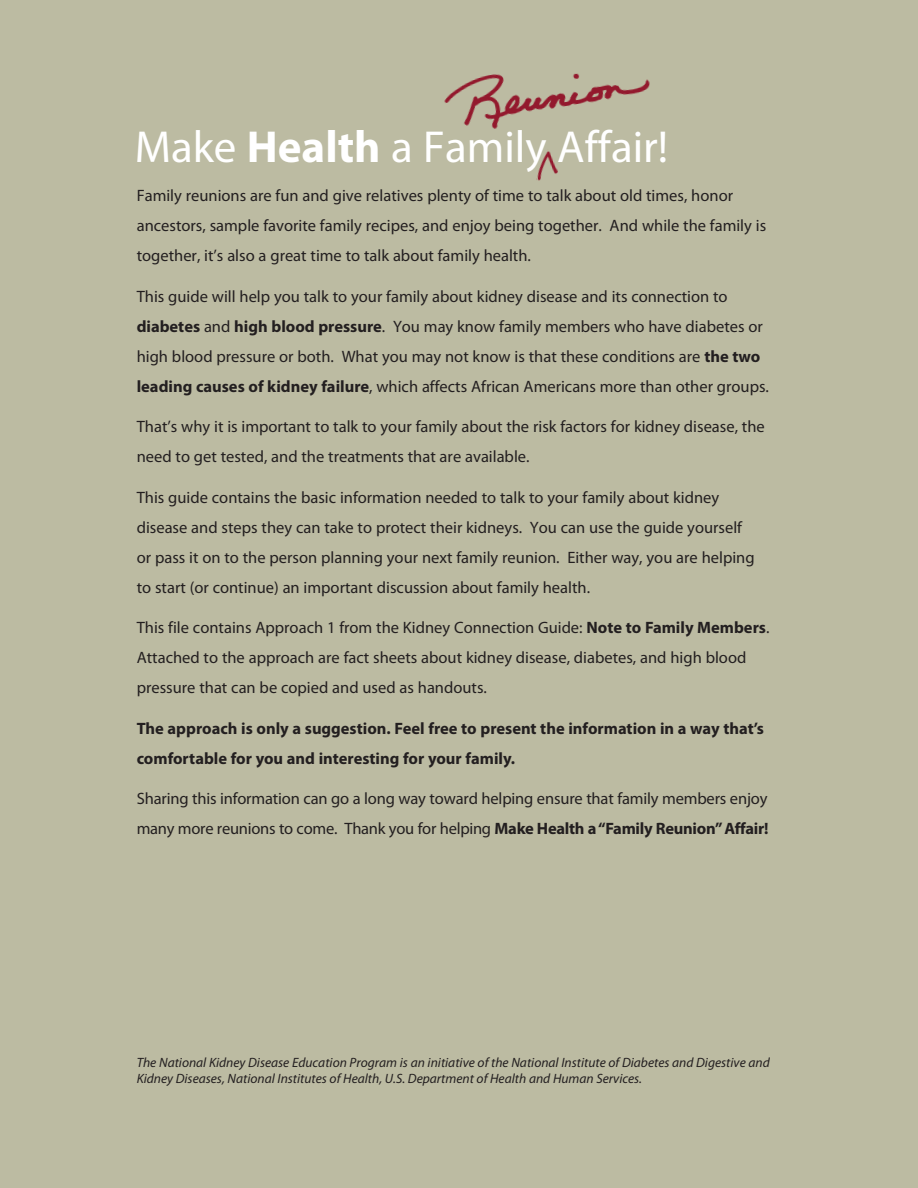
<style>
.page{position:relative;width:918px;height:1188px;background:#bcbba2}
.page>*{position:absolute;margin:0;border:0;box-sizing:border-box;transform-origin:0 0}
.t1{font:45px "Myriad Pro";color:#fff}
.t2{font:16.5px/30px "Myriad Pro";color:#231f20}
.t3{font:700 16.5px/30px "Myriad Pro";color:#231f20}
.t4{font:italic 13.5px/16.5px "Myriad Pro";color:#231f20}
.s1{font-weight:700}
</style>
<div class="page">
<img style="left:444px;top:73px;width:206px;height:56px">
<img style="left:536px;top:151px;width:22px;height:30px">
<h1 class="t1" style="left:135px;top:130px;width:535px">Make <span class="s1">Health</span> a Family Affair!</h1>
<p class="t2" style="left:137px;top:182px;width:631px">Family reunions are fun and give relatives plenty of time to talk about old times, honor ancestors, sample favorite family recipes, and enjoy being together. And while the family is together, it’s also a great time to talk about family health.</p>
<p class="t2" style="left:137px;top:282px;width:634px">This guide will help you talk to your family about kidney disease and its connection to <span class="s1">diabetes</span> and <span class="s1">high blood pressure</span>. You may know family members who have diabetes or high blood pressure or both. What you may not know is that these conditions are <span class="s1">the two leading causes of kidney failure</span>, which affects African Americans more than other groups.</p>
<p class="t2" style="left:137px;top:413px;width:630px">That’s why it is important to talk to your family about the risk factors for kidney disease, the need to get tested, and the treatments that are available.</p>
<p class="t2" style="left:137px;top:483px;width:619px">This guide contains the basic information needed to talk to your family about kidney disease and steps they can take to protect their kidneys. You can use the guide yourself or pass it on to the person planning your next family reunion. Either way, you are helping to start (or continue) an important discussion about family health.</p>
<p class="t2" style="left:137px;top:614px;width:634px">This file contains Approach 1 from the Kidney Connection Guide: <span class="s1">Note to Family Members</span>.<br>Attached to the approach are fact sheets about kidney disease, diabetes, and high blood pressure that can be copied and used as handouts.</p>
<h4 class="t3" style="left:137px;top:714px;width:629px">The approach is only a suggestion. Feel free to present the information in a way that’s comfortable for you and interesting for your family.</h4>
<p class="t2" style="left:137px;top:785px;width:633px">Sharing this information can go a long way toward helping ensure that family members enjoy many more reunions to come. Thank you for helping <span class="s1">Make Health a “Family Reunion” Affair!</span></p>
<p class="t4" style="left:137px;top:1055px;width:635px">The National Kidney Disease Education Program is an initiative of the National Institute of Diabetes and Digestive and<br>Kidney Diseases, National Institutes of Health, U.S. Department of Health and Human Services.</p>
</div>
